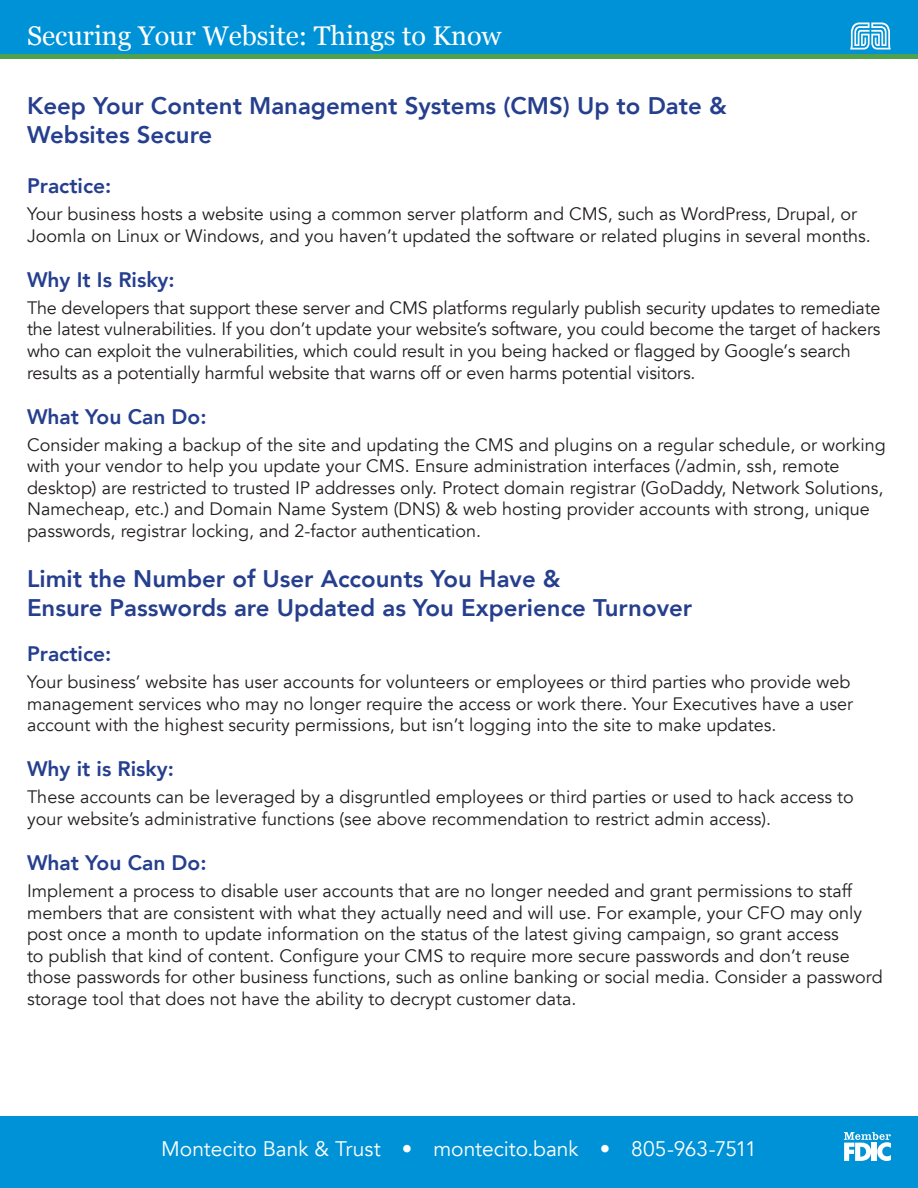
<style>
.page{position:relative;width:918px;height:1188px;background:#fff}
.page>*{position:absolute;margin:0;border:0;box-sizing:border-box;transform-origin:0 0}
.headline{font:27px "Georgia";color:#fff}
.t1{font:800 24px/28.8px "Avenir";color:#253f8e}
.t2{font:800 21px "Avenir";color:#253f8e}
.t3{font:21px "Avenir";color:#fff}
.t4{font:18px/21.6px "Avenir";color:#231f20}
</style>
<div class="page">
<div style="left:0;top:0;width:918px;height:54px;background:#0092d6"></div>
<div style="left:0;top:1116px;width:918px;height:72px;background:#0092d6"></div>
<svg style="left:844px;top:1132px;width:47px;height:29px"></svg>
<div style="left:872px;top:1143px;width:5px;height:18px;background:#fff"></div>
<hr style="left:0;top:54px;width:918px;height:4px;background:#4fa14e">
<svg style="left:850px;top:22px;width:41px;height:28px"></svg>
<p class="headline" style="left:27px;top:16px;width:476px">Securing Your Website: Things to Know</p>
<p class="t1" style="left:27px;top:91px;width:701px">Keep Your Content Management Systems (CMS) Up to Date &amp;<br>Websites Secure</p>
<p class="t2" style="left:27px;top:170px;width:86px">Practice:</p>
<p class="t4" style="left:27px;top:204px;width:845px">Your business hosts a website using a common server platform and CMS, such as WordPress, Drupal, or<br>Joomla on Linux or Windows, and you haven’t updated the software or related plugins in several months.</p>
<p class="t2" style="left:27px;top:263px;width:149px">Why It Is Risky:</p>
<p class="t4" style="left:27px;top:297px;width:855px">The developers that support these server and CMS platforms regularly publish security updates to remediate the latest vulnerabilities. If you don’t update your website’s software, you could become the target of hackers who can exploit the vulnerabilities, which could result in you being hacked or flagged by Google’s search results as a potentially harmful website that warns off or even harms potential visitors.</p>
<p class="t2" style="left:27px;top:400px;width:181px">What You Can Do:</p>
<p class="t4" style="left:27px;top:434px;width:860px">Consider making a backup of the site and updating the CMS and plugins on a regular schedule, or working with your vendor to help you update your CMS. Ensure administration interfaces (/admin, ssh, remote desktop) are restricted to trusted IP addresses only. Protect domain registrar (GoDaddy, Network Solutions, Namecheap, etc.) and Domain Name System (DNS) &amp; web hosting provider accounts with strong, unique passwords, registrar locking, and 2-factor authentication.</p>
<p class="t1" style="left:27px;top:565px;width:667px">Limit the Number of User Accounts You Have &amp;<br>Ensure Passwords are Updated as You Experience Turnover</p>
<p class="t2" style="left:27px;top:638px;width:86px">Practice:</p>
<p class="t4" style="left:27px;top:672px;width:828px">Your business’ website has user accounts for volunteers or employees or third parties who provide web management services who may no longer require the access or work there. Your Executives have a user account with the highest security permissions, but isn’t logging into the site to make updates.</p>
<p class="t2" style="left:27px;top:753px;width:149px">Why it is Risky:</p>
<p class="t4" style="left:27px;top:787px;width:828px">These accounts can be leveraged by a disgruntled employees or third parties or used to hack access to your website’s administrative functions (see above recommendation to restrict admin access).</p>
<p class="t2" style="left:27px;top:846px;width:181px">What You Can Do:</p>
<p class="t4" style="left:27px;top:880px;width:857px">Implement a process to disable user accounts that are no longer needed and grant permissions to staff members that are consistent with what they actually need and will use. For example, your CFO may only post once a month to update information on the status of the latest giving campaign, so grant access<br>to publish that kind of content. Configure your CMS to require more secure passwords and don’t reuse those passwords for other business functions, such as online banking or social media. Consider a password storage tool that does not have the ability to decrypt customer data.</p>
<p class="t3" style="left:161px;top:1137px;width:597px">Montecito Bank &amp; Trust • montecito.bank • 805-963-7511</p>
</div>
